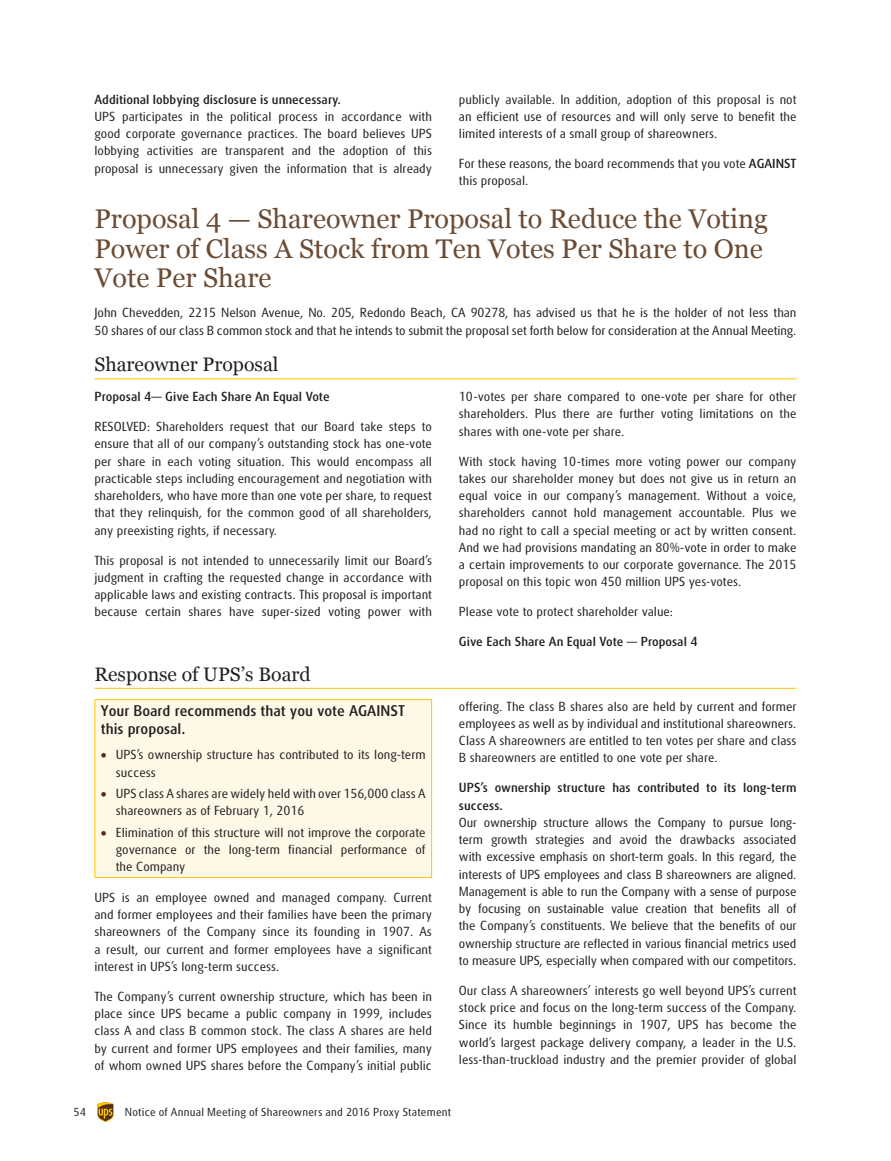
<style>
.page{position:relative;width:891px;height:1161px;background:#fff}
.page>*{position:absolute;margin:0;border:0;box-sizing:border-box;transform-origin:0 0}
.t1{font:27px/29.7px "Georgia";color:#6b4b33}
.t2{font:19.5px "Georgia";color:#231f20}
.t3{font:500 15px/17.2px "UPS Sans";color:#231f20}
.t4{font:12.75px/17.2px "UPS Sans";color:#231f20;text-align:justify}
.t5{font:500 12.75px/17.2px "UPS Sans";color:#231f20}
.t6{font:11.25px "UPS Sans";letter-spacing:.015em;color:#231f20}
.s1{font-weight:500}
.s2{color:#532f18}
</style>
<div class="page">
<svg style="left:97px;top:1102px;width:17px;height:20px"></svg>
<hr style="left:94px;top:378px;width:702px;height:1px;background:#ffc500">
<hr style="left:94px;top:688px;width:702px;height:1px;background:#ffc500">
<div style="left:95px;top:700px;width:337px;height:177px;background:#fff8e7"></div>
<hr style="left:94px;top:699px;width:338px;height:1px;background:#ffc500">
<hr style="left:94px;top:700px;width:1px;height:177px;background:#ffc500">
<hr style="left:431px;top:700px;width:1px;height:177px;background:#ffc500">
<hr style="left:94px;top:877px;width:338px;height:1px;background:#ffc500">
<p class="t4" style="left:459px;top:91px;width:339px">publicly available. In addition, adoption of this proposal is not an efficient use of resources and will only serve to benefit the limited interests of a small group of shareowners.</p>
<p class="t4" style="left:459px;top:155px;width:339px">For these reasons, the board recommends that you vote <span class="s1">AGAINST </span>this proposal.</p>
<h1 class="t1" style="left:94px;top:204px;width:675px">Proposal 4 — Shareowner Proposal to Reduce the Voting<br>Power of Class A Stock from Ten Votes Per Share to One<br>Vote Per Share</h1>
<p class="t4" style="left:94px;top:304px;width:704px">John Chevedden, 2215 Nelson Avenue, No. 205, Redondo Beach, CA 90278, has advised us that he is the holder of not less than<br>50 shares of our class B common stock and that he intends to submit the proposal set forth below for consideration at the Annual Meeting.</p>
<h2 class="t2" style="left:94px;top:352px;width:185px">Shareowner Proposal</h2>
<p class="t5" style="left:94px;top:388px;width:237px">Proposal 4— Give Each Share An Equal Vote</p>
<p class="t4" style="left:94px;top:418px;width:339px">RESOLVED: Shareholders request that our Board take steps to ensure that all of our company’s outstanding stock has one-vote per share in each voting situation. This would encompass all practicable steps including encouragement and negotiation with shareholders, who have more than one vote per share, to request that they relinquish, for the common good of all shareholders, any preexisting rights, if necessary.</p>
<p class="t4" style="left:94px;top:551px;width:339px">This proposal is not intended to unnecessarily limit our Board’s judgment in crafting the requested change in accordance with applicable laws and existing contracts. This proposal is important because certain shares have super-sized voting power with</p>
<p class="t5" style="left:94px;top:91px;width:248px">Additional lobbying disclosure is unnecessary.</p>
<p class="t4" style="left:94px;top:108px;width:339px">UPS participates in the political process in accordance with good corporate governance practices. The board believes UPS lobbying activities are transparent and the adoption of this proposal is unnecessary given the information that is already</p>
<p class="t4" style="left:459px;top:388px;width:339px">10-votes per share compared to one-vote per share for other shareholders. Plus there are further voting limitations on the shares with one-vote per share.</p>
<p class="t4" style="left:459px;top:452px;width:339px">With stock having 10-times more voting power our company takes our shareholder money but does not give us in return an equal voice in our company’s management. Without a voice, shareholders cannot hold management accountable. Plus we had no right to call a special meeting or act by written consent.<br>And we had provisions mandating an 80%-vote in order to make a certain improvements to our corporate governance. The 2015 proposal on this topic won 450 million UPS yes-votes.</p>
<p class="t4" style="left:459px;top:603px;width:216px">Please vote to protect shareholder value:</p>
<p class="t5" style="left:459px;top:633px;width:240px">Give Each Share An Equal Vote — Proposal 4</p>
<h2 class="t2" style="left:94px;top:662px;width:218px">Response of UPS’s Board</h2>
<p class="t3" style="left:101px;top:703px;width:306px">Your Board recommends that you vote AGAINST this proposal.</p>
<p class="t4" style="left:116px;top:746px;width:311px;text-indent:-15px"><span class="s2">•</span> UPS’s ownership structure has contributed to its long-term success</p>
<p class="t4" style="left:116px;top:785px;width:311px;text-indent:-15px"><span class="s2">•</span> UPS class A shares are widely held with over 156,000 class A shareowners as of February 1, 2016</p>
<p class="t4" style="left:116px;top:824px;width:311px;text-indent:-15px"><span class="s2">•</span> Elimination of this structure will not improve the corporate governance or the long-term financial performance of the Company</p>
<p class="t4" style="left:94px;top:889px;width:339px">UPS is an employee owned and managed company. Current and former employees and their families have been the primary shareowners of the Company since its founding in 1907. As a result, our current and former employees have a significant interest in UPS’s long-term success.</p>
<p class="t4" style="left:94px;top:988px;width:339px">The Company’s current ownership structure, which has been in place since UPS became a public company in 1999, includes class A and class B common stock. The class A shares are held by current and former UPS employees and their families, many of whom owned UPS shares before the Company’s initial public</p>
<p class="t4" style="left:459px;top:697px;width:339px">offering. The class B shares also are held by current and former employees as well as by individual and institutional shareowners.<br>Class A shareowners are entitled to ten votes per share and class B shareowners are entitled to one vote per share.</p>
<p class="t5" style="left:459px;top:779px;width:339px">UPS’s ownership structure has contributed to its long-term success.</p>
<p class="t4" style="left:459px;top:814px;width:339px">Our ownership structure allows the Company to pursue long&shy;term growth strategies and avoid the drawbacks associated with excessive emphasis on short-term goals. In this regard, the interests of UPS employees and class B shareowners are aligned.<br>Management is able to run the Company with a sense of purpose by focusing on sustainable value creation that benefits all of the Company’s constituents. We believe that the benefits of our ownership structure are reflected in various financial metrics used to measure UPS, especially when compared with our competitors.</p>
<p class="t4" style="left:459px;top:982px;width:339px">Our class A shareowners’ interests go well beyond UPS’s current stock price and focus on the long-term success of the Company.<br>Since its humble beginnings in 1907, UPS has become the world’s largest package delivery company, a leader in the U.S. less-than-truckload industry and the premier provider of global</p>
<p class="t6" style="left:74px;top:1105px;width:14px">54</p>
<p class="t6" style="left:125px;top:1105px;width:328px">Notice of Annual Meeting of Shareowners and 2016 Proxy Statement</p>
</div>
